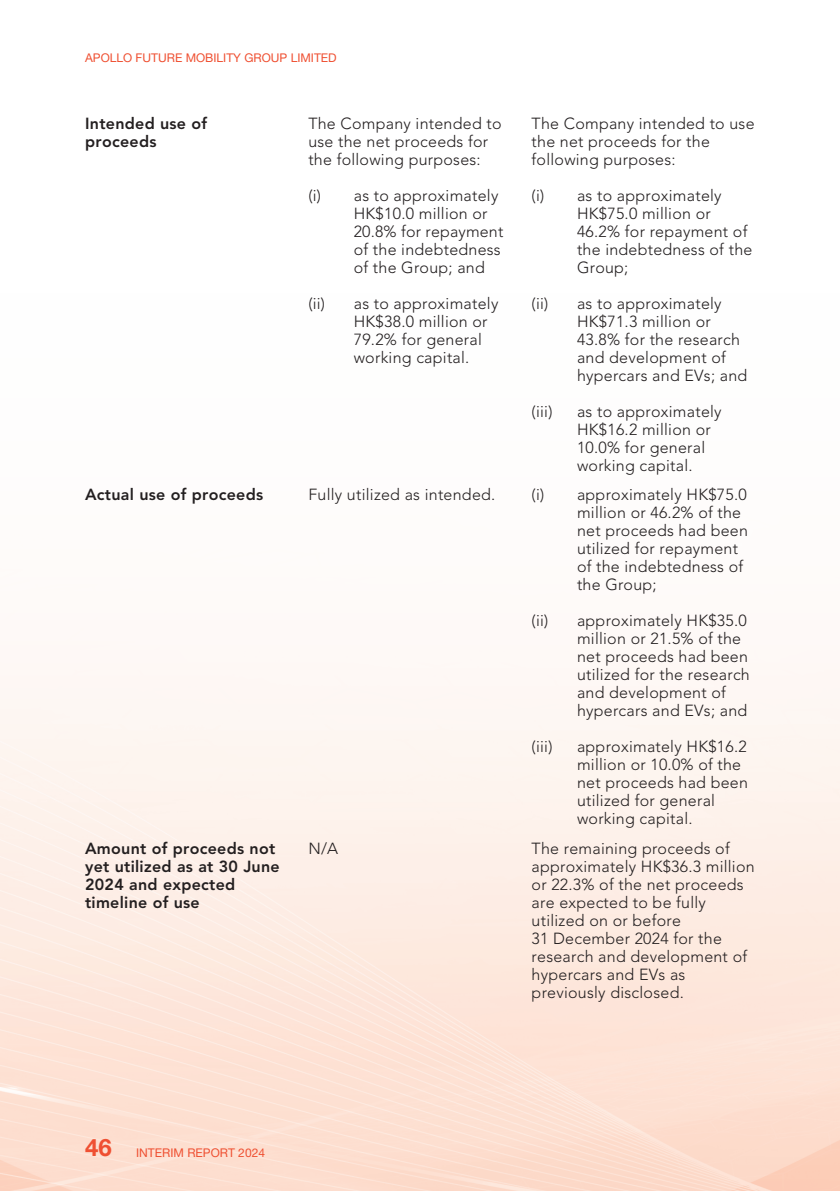
<style>
.page{position:relative;width:840px;height:1191px;background:#fff}
.page>*{position:absolute;margin:0;border:0;box-sizing:border-box;transform-origin:0 0}
._50_Table_txt{font:300 16px/18px "Avenir LT Std";letter-spacing:.015em;color:#231f20}
._50_Table_txt-2{font:800 16px/18px "Avenir LT Std";letter-spacing:.02em;color:#231f20}
.t1{font:12px "Helvetica Neue LT Std";color:#ef5032}
.s1{font-weight:700;font-size:24px}
</style>
<div class="page">
<p class="t1" style="left:85px;top:51px;width:253px">APOLLO FUTURE MOBILITY GROUP LIMITED</p>
<p class="_50_Table_txt-2" style="left:85px;top:114px;width:123px">Intended use of proceeds</p>
<p class="_50_Table_txt" style="left:308px;top:114px;width:194px">The Company intended to use the net proceeds for the following purposes:</p>
<p class="_50_Table_txt" style="left:353px;top:186px;width:151px;text-indent:-45px">(i) as to approximately<br>HK$10.0 million or<br>20.8% for repayment of the indebtedness of the Group; and</p>
<p class="_50_Table_txt" style="left:353px;top:294px;width:146px;text-indent:-45px">(ii) as to approximately<br>HK$38.0 million or<br>79.2% for general working capital.</p>
<p class="_50_Table_txt" style="left:531px;top:114px;width:224px">The Company intended to use the net proceeds for the following purposes:</p>
<p class="_50_Table_txt" style="left:576px;top:186px;width:177px;text-indent:-45px">(i) as to approximately<br>HK$75.0 million or<br>46.2% for repayment of the indebtedness of the<br>Group;</p>
<p class="_50_Table_txt" style="left:576px;top:294px;width:172px;text-indent:-45px">(ii) as to approximately<br>HK$71.3 million or<br>43.8% for the research and development of hypercars and EVs; and</p>
<p class="_50_Table_txt" style="left:531px;top:402px;width:22px">(iii)</p>
<p class="_50_Table_txt" style="left:576px;top:402px;width:146px">as to approximately<br>HK$16.2 million or<br>10.0% for general working capital.</p>
<p class="_50_Table_txt-2" style="left:85px;top:485px;width:179px">Actual use of proceeds</p>
<p class="_50_Table_txt" style="left:308px;top:486px;width:188px">Fully utilized as intended.</p>
<p class="_50_Table_txt" style="left:576px;top:486px;width:172px;text-indent:-45px">(i) approximately HK$75.0 million or 46.2% of the net proceeds had been utilized for repayment of the indebtedness of the Group;</p>
<p class="_50_Table_txt" style="left:576px;top:612px;width:174px;text-indent:-45px">(ii) approximately HK$35.0 million or 21.5% of the net proceeds had been utilized for the research and development of hypercars and EVs; and</p>
<p class="_50_Table_txt" style="left:531px;top:738px;width:22px">(iii)</p>
<p class="_50_Table_txt" style="left:576px;top:738px;width:172px">approximately HK$16.2 million or 10.0% of the net proceeds had been utilized for general working capital.</p>
<p class="_50_Table_txt-2" style="left:85px;top:839px;width:196px">Amount of proceeds not yet utilized as at 30 June<br>2024 and expected timeline of use</p>
<p class="_50_Table_txt" style="left:308px;top:839px;width:31px">N/A</p>
<p class="_50_Table_txt" style="left:531px;top:839px;width:224px">The remaining proceeds of approximately HK$36.3 million or 22.3% of the net proceeds are expected to be fully utilized on or before<br>31 December 2024 for the research and development of hypercars and EVs as previously disclosed.</p>
<p class="t1" style="left:85px;top:1145px;width:181px"><span class="s1">46</span> INTERIM REPORT 2024</p>
</div>
